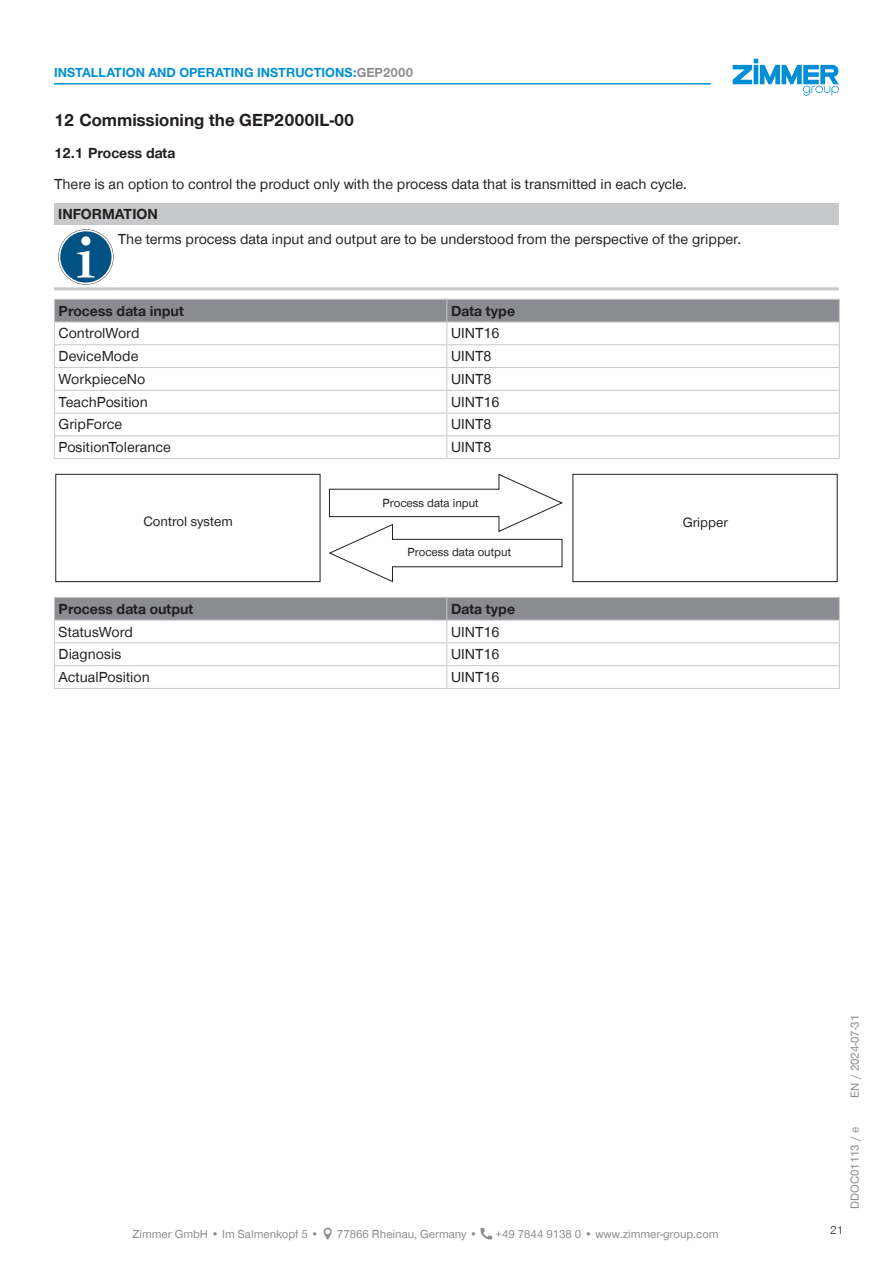
<style>
.page{position:relative;width:893px;height:1263px;background:#fff}
.page>*{position:absolute;margin:0;border:0;box-sizing:border-box;transform-origin:0 0}
.t1{font:700 18px "Zimmer Group Sans Global";color:#231f20}
.CB_AF_TD-Text{font:15px "Zimmer Group Sans Global";color:#231f20}
.CB_AF_TD-Text-2{font:700 15px "Zimmer Group Sans Global";color:#231f20}
.CB_AF_TD-Signalwort{font:700 15px "Zimmer Group Sans Global";color:#231f20}
.t2{font:13.95px "Zimmer Group Sans Global";color:#231f20}
.CB_AF_TD-Kopfzeile{font:700 13.5px "Zimmer Group Sans Global";color:#008fd5}
.t3{font:12.15px "Zimmer Group Sans Global";color:#231f20}
.CB_AF_TD-Fusszeile{font:12px "Zimmer Group Sans Global";color:#8a8c8f}
.CB_AF_TD-Seitenrand{font:12px "Zimmer Group Sans";color:#8a8c8f}
.CB_AF_Seitenzahl_rechts{font:300 12px "Zimmer Group Sans";color:#231f20}
.s1{color:#8a8c8f}
</style>
<div class="page">
<svg style="left:733px;top:59px;width:106px;height:37px"></svg>
<div style="left:54px;top:204px;width:785px;height:21px;background:#c7c8ca"></div>
<hr style="left:54px;top:287px;width:64px;height:3px;background:#c7c8ca">
<hr style="left:118px;top:287px;width:721px;height:3px;background:#c7c8ca">
<svg style="left:58px;top:229px;width:56px;height:56px"></svg>
<svg style="left:59px;top:230px;width:54px;height:54px"></svg>
<div style="left:60px;top:231px;width:52px;height:52px;background:#005285;border-radius:50%"></div>
<svg style="left:77px;top:251px;width:18px;height:27px"></svg>
<div style="left:81px;top:236px;width:9px;height:10px;background:#fff;border-radius:50%"></div>
<svg style="left:54px;top:299px;width:786px;height:159px"></svg>
<hr style="left:54px;top:458px;width:393px;height:1px;background:#c7c8ca">
<hr style="left:447px;top:458px;width:393px;height:1px;background:#c7c8ca">
<div style="left:56px;top:474px;width:264px;height:108px;border:1px solid #231f20"></div>
<div style="left:573px;top:474px;width:264px;height:108px;border:1px solid #231f20"></div>
<svg style="left:329px;top:474px;width:234px;height:108px"></svg>
<svg style="left:54px;top:597px;width:786px;height:91px"></svg>
<hr style="left:54px;top:688px;width:393px;height:1px;background:#c7c8ca">
<hr style="left:447px;top:688px;width:393px;height:1px;background:#c7c8ca">
<hr style="left:54px;top:83px;width:657px;height:2px;background:#008fd5">
<p class="CB_AF_TD-Kopfzeile" style="left:54px;top:65px;width:361px">INSTALLATION AND OPERATING INSTRUCTIONS:<span class="s1">GEP2000</span></p>
<p class="t1" style="left:54px;top:110px;width:302px">12 Commissioning the GEP2000IL-00</p>
<p class="CB_AF_TD-Text-2" style="left:54px;top:144px;width:123px">12.1 Process data</p>
<p class="CB_AF_TD-Text" style="left:54px;top:175px;width:634px">There is an option to control the product only with the process data that is transmitted in each cycle.</p>
<p class="CB_AF_TD-Signalwort" style="left:58px;top:205px;width:101px">INFORMATION</p>
<p class="CB_AF_TD-Text" style="left:118px;top:230px;width:625px">The terms process data input and output are to be understood from the perspective of the gripper.</p>
<p class="CB_AF_TD-Text-2" style="left:59px;top:302px;width:127px">Process data input</p>
<p class="CB_AF_TD-Text-2" style="left:451px;top:302px;width:66px">Data type</p>
<p class="CB_AF_TD-Text" style="left:59px;top:324px;width:82px">ControlWord</p>
<p class="CB_AF_TD-Text" style="left:451px;top:324px;width:50px">UINT16</p>
<p class="CB_AF_TD-Text" style="left:59px;top:347px;width:81px">DeviceMode</p>
<p class="CB_AF_TD-Text" style="left:451px;top:347px;width:42px">UINT8</p>
<p class="CB_AF_TD-Text" style="left:59px;top:370px;width:88px">WorkpieceNo</p>
<p class="CB_AF_TD-Text" style="left:451px;top:370px;width:42px">UINT8</p>
<p class="CB_AF_TD-Text" style="left:59px;top:393px;width:91px">TeachPosition</p>
<p class="CB_AF_TD-Text" style="left:451px;top:393px;width:50px">UINT16</p>
<p class="CB_AF_TD-Text" style="left:59px;top:415px;width:65px">GripForce</p>
<p class="CB_AF_TD-Text" style="left:451px;top:415px;width:42px">UINT8</p>
<p class="CB_AF_TD-Text" style="left:59px;top:438px;width:114px">PositionTolerance</p>
<p class="CB_AF_TD-Text" style="left:451px;top:438px;width:42px">UINT8</p>
<p class="t3" style="left:383px;top:496px;width:98px">Process data input</p>
<p class="t3" style="left:407px;top:545px;width:105px">Process data output</p>
<p class="t2" style="left:144px;top:513px;width:91px">Control system</p>
<p class="t2" style="left:683px;top:514px;width:47px">Gripper</p>
<p class="CB_AF_TD-Text-2" style="left:59px;top:600px;width:136px">Process data output</p>
<p class="CB_AF_TD-Text-2" style="left:451px;top:600px;width:66px">Data type</p>
<p class="CB_AF_TD-Text" style="left:59px;top:622px;width:76px">StatusWord</p>
<p class="CB_AF_TD-Text" style="left:451px;top:622px;width:50px">UINT16</p>
<p class="CB_AF_TD-Text" style="left:59px;top:645px;width:64px">Diagnosis</p>
<p class="CB_AF_TD-Text" style="left:451px;top:645px;width:50px">UINT16</p>
<p class="CB_AF_TD-Text" style="left:59px;top:668px;width:93px">ActualPosition</p>
<p class="CB_AF_TD-Text" style="left:451px;top:668px;width:50px">UINT16</p>
<p class="CB_AF_TD-Fusszeile" style="left:132px;top:1227px;width:188px">Zimmer GmbH • Im Salmenkopf 5 •</p>
<p class="CB_AF_TD-Fusszeile" style="left:337px;top:1227px;width:142px">77866 Rheinau, Germany •</p>
<p class="CB_AF_TD-Fusszeile" style="left:496px;top:1227px;width:225px">+49 7844 9138 0 • www.zimmer-group.com</p>
<p class="CB_AF_TD-Seitenrand" style="left:847px;top:1097px;width:84px;rotate:-90deg">EN / 2024-07-31</p>
<p class="CB_AF_Seitenzahl_rechts" style="left:830px;top:1222px;width:15px">21</p>
<p class="CB_AF_TD-Seitenrand" style="left:847px;top:1209px;width:83px;rotate:-90deg">DDOC01113 / e</p>
</div>
